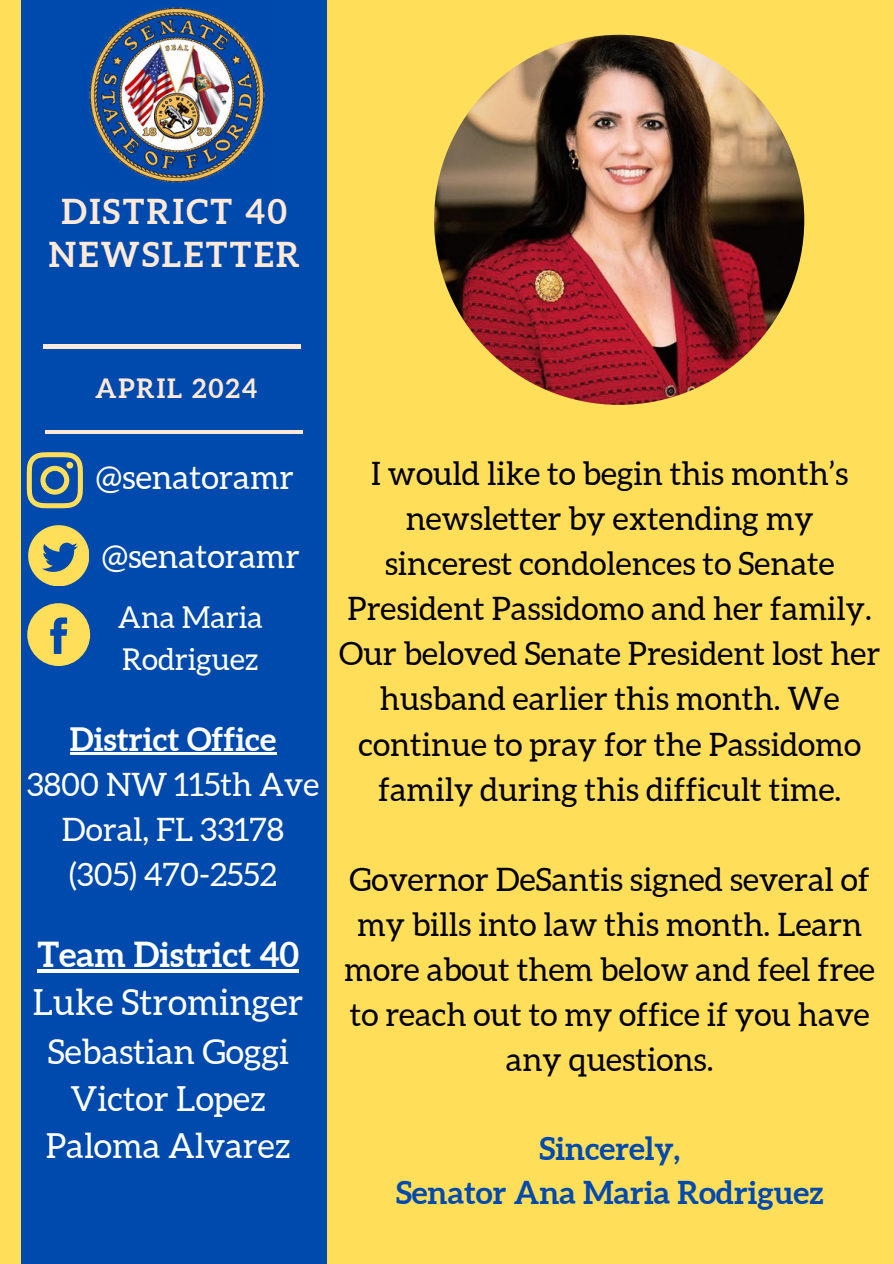
<style>
.page{position:relative;width:894px;height:1264px;background:#fff}
.page>*{position:absolute;margin:0;border:0;box-sizing:border-box;transform-origin:0 0}
.t1{font:36px "Aleo";color:#fff}
.t2{font:34.5px/47.2px "Aleo";color:#fff;text-align:center}
.t3{font:700 34.5px "Aleo";color:#fff}
.t4{font:700 34.35px/42.8px "Aleo";letter-spacing:.07em;color:#ffead9;text-align:center}
.t5{font:33px "Aleo";color:#fff}
.t6{font:32.25px/45.2px "Aleo";color:#000;text-align:center}
.t7{font:32.25px/45px "Aleo";color:#fff;text-align:center}
.t8{font:700 31.5px/44px "Aleo";color:#004aad;text-align:center}
.t9{font:30px/41.7px "Aleo";color:#fff}
.t10{font:700 26.55px "Aleo";letter-spacing:.07em;color:#ffead9}
.s1{font-weight:700}
</style>
<div class="page">
<div style="left:0;top:0;width:893px;height:1263px;background:#ffde59"></div>
<div style="left:21px;top:0;width:305px;height:1263px;background:#004aad"></div>
<hr style="left:43px;top:345px;width:258px;height:3px;background:#ffead9">
<hr style="left:45px;top:430px;width:258px;height:3px;background:#ffead9">
<img style="left:89px;top:7px;width:176px;height:176px">
<svg style="left:28px;top:525px;width:61px;height:61px"></svg>
<svg style="left:27px;top:603px;width:63px;height:63px"></svg>
<svg style="left:27px;top:452px;width:56px;height:56px"></svg>
<div style="left:66px;top:462px;width:7px;height:6px;background:#ffde59;border-radius:50%"></div>
<img style="left:434px;top:35px;width:370px;height:370px;border-radius:50%">
<hr style="left:37px;top:969px;width:262px;height:3px;background:#fff">
<hr style="left:70px;top:752px;width:206px;height:3px;background:#fff">
<p class="t4" style="left:49px;top:190px;width:252px">DISTRICT 40<br>NEWSLETTER</p>
<p class="t10" style="left:95px;top:373px;width:164px">APRIL 2024</p>
<p class="t5" style="left:96px;top:458px;width:199px">@senatoramr</p>
<p class="t5" style="left:102px;top:537px;width:199px">@senatoramr</p>
<h3 class="t9" style="left:118px;top:596px;width:146px">Ana Maria<br>Rodriguez</h3>
<h3 class="t7" style="left:27px;top:716px;width:294px"><span class="s1">District Office<br></span>3800 NW 115th Ave<br>Doral, FL 33178 (305) 470-2552</h3>
<h3 class="t3" style="left:37px;top:934px;width:263px">Team District 40</h3>
<h3 class="t1" style="left:33px;top:982px;width:272px">Luke Strominger</h3>
<h3 class="t2" style="left:46px;top:1027px;width:246px">Sebastian Goggi<br>Victor Lopez<br>Paloma Alvarez</h3>
<p class="t6" style="left:339px;top:451px;width:542px">I would like to begin this month’s newsletter by extending my sincerest condolences to Senate President Passidomo and her family.<br>Our beloved Senate President lost her husband earlier this month. We continue to pray for the Passidomo family during this difficult time.</p>
<p class="t6" style="left:344px;top:856px;width:532px">Governor DeSantis signed several of my bills into law this month. Learn more about them below and feel free to reach out to my office if you have any questions.</p>
<p class="t8" style="left:396px;top:1126px;width:429px">Sincerely,<br>Senator Ana Maria Rodriguez</p>
</div>
